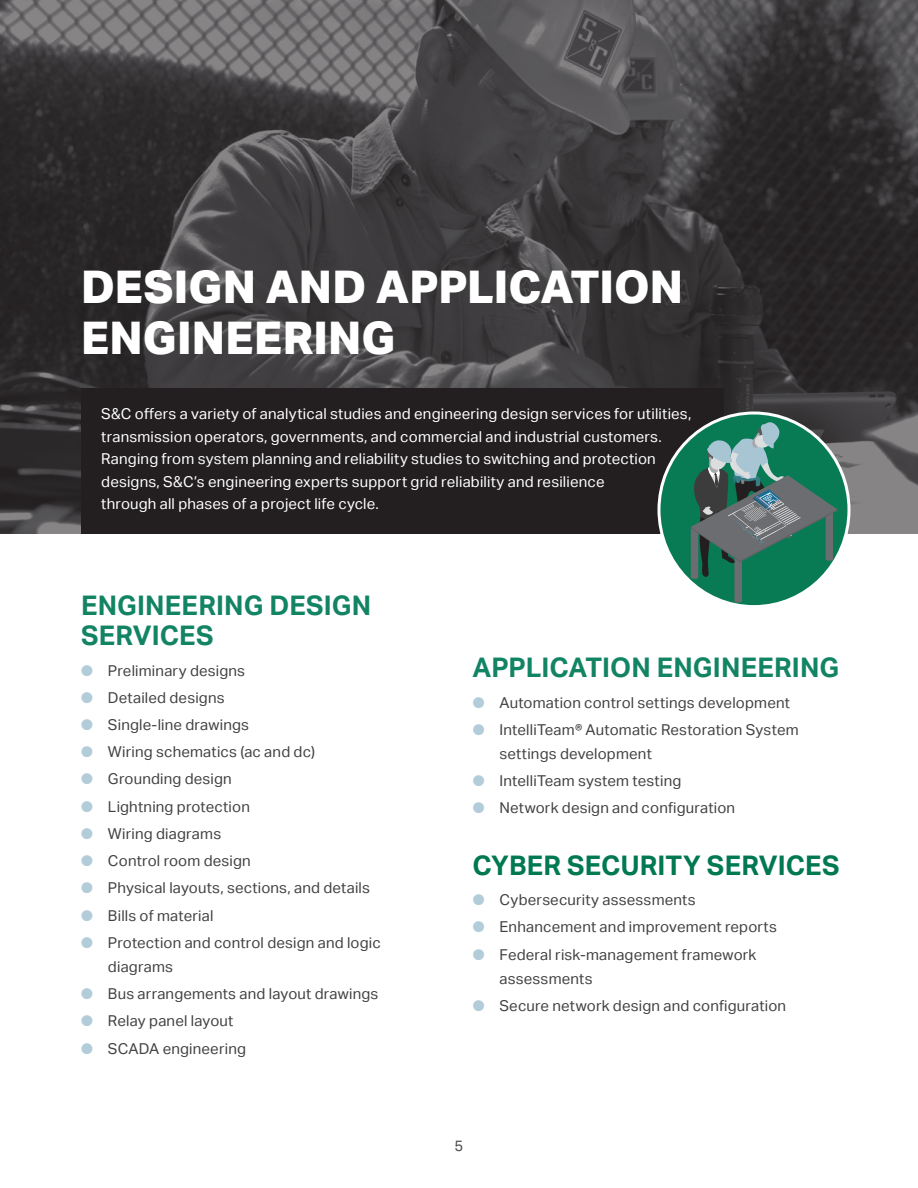
<style>
.page{position:relative;width:918px;height:1188px;background:#fff}
.page>*{position:absolute;margin:0;border:0;box-sizing:border-box;transform-origin:0 0}
.t1{font:800 45px/51px "Aktiv Grotesk";color:#fff}
.t2{font:700 27px/30px "Aktiv Grotesk";letter-spacing:.005em;color:#128464}
.t3{font:700 27px "Aktiv Grotesk";letter-spacing:.005em;color:#007852}
.t4{font:15px/24px "Aktiv Grotesk";letter-spacing:.01em;color:#424242}
.t5{font:15px/22.5px "Aktiv Grotesk";letter-spacing:.015em;color:#fff}
.t6{font:15px "Aktiv Grotesk";color:#4b4c4d}
.s1{color:#b3ccd9}
</style>
<div class="page">
<svg style="left:0;top:0;width:918px;height:534px;background:#413f40"></svg>
<div style="left:81px;top:388px;width:643px;height:146px;background:#231f20"></div>
<svg style="left:659px;top:413px;width:190px;height:194px;background:#298b6a"></svg>
<svg style="left:691px;top:419px;width:146px;height:184px;background:#488070"></svg>
<h1 class="t1" style="left:81px;top:262px;width:604px">DESIGN AND APPLICATION<br>ENGINEERING</h1>
<p class="t5" style="left:101px;top:403px;width:592px">S&amp;C offers a variety of analytical studies and engineering design services for utilities, transmission operators, governments, and commercial and industrial customers.<br>Ranging from system planning and reliability studies to switching and protection designs, S&amp;C’s engineering experts support grid reliability and resilience<br>through all phases of a project life cycle.</p>
<h2 class="t2" style="left:81px;top:590px;width:292px">ENGINEERING DESIGN<br>SERVICES</h2>
<p class="t4" style="left:81px;top:658px;width:166px"><span class="s1">●</span> Preliminary designs</p>
<p class="t4" style="left:81px;top:686px;width:145px"><span class="s1">●</span> Detailed designs</p>
<p class="t4" style="left:81px;top:713px;width:170px"><span class="s1">●</span> Single-line drawings</p>
<p class="t4" style="left:81px;top:740px;width:235px"><span class="s1">●</span> Wiring schematics (ac and dc)</p>
<p class="t4" style="left:81px;top:767px;width:152px"><span class="s1">●</span> Grounding design</p>
<p class="t4" style="left:81px;top:795px;width:170px"><span class="s1">●</span> Lightning protection</p>
<p class="t4" style="left:81px;top:822px;width:142px"><span class="s1">●</span> Wiring diagrams</p>
<p class="t4" style="left:81px;top:849px;width:171px"><span class="s1">●</span> Control room design</p>
<p class="t4" style="left:81px;top:876px;width:291px"><span class="s1">●</span> Physical layouts, sections, and details</p>
<p class="t4" style="left:81px;top:904px;width:134px"><span class="s1">●</span> Bills of material</p>
<p class="t4" style="left:108px;top:931px;width:274px;text-indent:-27px"><span class="s1">●</span> Protection and control design and logic diagrams</p>
<p class="t4" style="left:81px;top:982px;width:299px"><span class="s1">●</span> Bus arrangements and layout drawings</p>
<p class="t4" style="left:81px;top:1009px;width:154px"><span class="s1">●</span> Relay panel layout</p>
<p class="t4" style="left:81px;top:1036px;width:167px"><span class="s1">●</span> SCADA engineering</p>
<h2 class="t2" style="left:472px;top:653px;width:368px">APPLICATION ENGINEERING</h2>
<p class="t4" style="left:472px;top:691px;width:319px"><span class="s1">●</span> Automation control settings development</p>
<p class="t4" style="left:499px;top:718px;width:301px;text-indent:-27px"><span class="s1">●</span> IntelliTeam® Automatic Restoration System settings development</p>
<p class="t4" style="left:472px;top:769px;width:210px"><span class="s1">●</span> IntelliTeam system testing</p>
<p class="t4" style="left:472px;top:796px;width:264px"><span class="s1">●</span> Network design and configuration</p>
<h2 class="t3" style="left:472px;top:850px;width:368px">CYBER SECURITY SERVICES</h2>
<p class="t4" style="left:472px;top:888px;width:225px"><span class="s1">●</span> Cybersecurity assessments</p>
<p class="t4" style="left:472px;top:915px;width:306px"><span class="s1">●</span> Enhancement and improvement reports</p>
<p class="t4" style="left:499px;top:942px;width:258px;text-indent:-27px"><span class="s1">●</span> Federal risk-management framework assessments</p>
<p class="t4" style="left:472px;top:994px;width:315px"><span class="s1">●</span> Secure network design and configuration</p>
<p class="t6" style="left:455px;top:1137px;width:10px">5</p>
</div>
